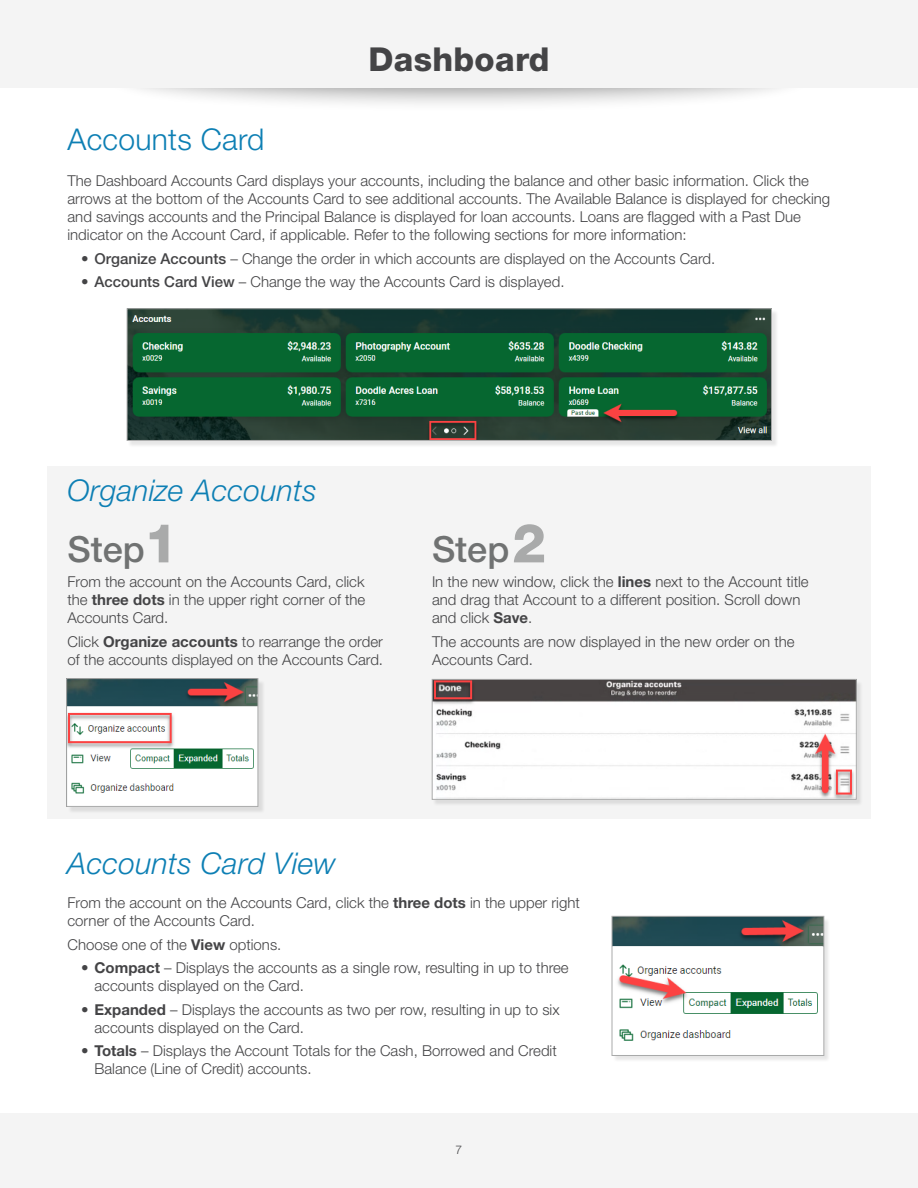
<style>
.page{position:relative;width:918px;height:1188px;background:#fff}
.page>*{position:absolute;margin:0;border:0;box-sizing:border-box;transform-origin:0 0}
.t1{font:500 36px "Helvetica Neue LT Std";color:#707272}
.t2{font:800 33px "Helvetica Neue LT Std";letter-spacing:.01em;color:#444446}
.t3{font:italic 300 30px "Helvetica Neue LT Std";letter-spacing:.01em;color:#0d7fb4}
.t4{font:300 30px "Helvetica Neue LT Std";letter-spacing:.01em;color:#0d7fb4}
.t5{font:300 15px/18px "Helvetica Neue LT Std";color:#444446}
.t6{font:300 12px "Helvetica Neue LT Std";color:#444446}
.s1{font-weight:500}
.s2{font-weight:800;font-size:54px;color:#a9aaaa}
.s3{font-weight:700}
</style>
<div class="page">
<div style="left:0;top:1113px;width:918px;height:75px;background:#f4f4f4"></div>
<div style="left:98px;top:6px;width:722px;height:107px;background:#000;opacity:.4"></div>
<div style="left:0;top:0;width:918px;height:88px;background:#f4f4f4"></div>
<div style="left:47px;top:467px;width:824px;height:352px;background:#f4f4f4"></div>
<div style="left:128px;top:309px;width:651px;height:138px;background:#e9e9e9"></div>
<img style="left:129px;top:311px;width:641px;height:128px">
<div style="left:127px;top:309px;width:645px;height:132px;border:1px solid #a9aaaa"></div>
<div style="left:433px;top:680px;width:430px;height:126px;background:#000;opacity:.1"></div>
<img style="left:434px;top:681px;width:421px;height:117px">
<div style="left:432px;top:679px;width:425px;height:121px;border:1px solid #a9aaaa"></div>
<div style="left:67px;top:679px;width:198px;height:135px;background:#000;opacity:.1"></div>
<img style="left:68px;top:680px;width:188px;height:125px">
<div style="left:66px;top:678px;width:192px;height:129px;border:1px solid #a9aaaa"></div>
<div style="left:613px;top:917px;width:218px;height:146px;background:#000;opacity:.1"></div>
<img style="left:614px;top:918px;width:208px;height:136px">
<div style="left:612px;top:916px;width:212px;height:140px;border:1px solid #a9aaaa"></div>
<h3 class="t4" style="left:68px;top:121px;width:199px">Accounts Card</h3>
<h2 class="t2" style="left:368px;top:39px;width:183px">Dashboard</h2>
<p class="t5" style="left:68px;top:172px;width:764px">The Dashboard Accounts Card displays your accounts, including the balance and other basic information. Click the arrows at the bottom of the Accounts Card to see additional accounts. The Available Balance is displayed for checking and savings accounts and the Principal Balance is displayed for loan accounts. Loans are flagged with a Past Due indicator on the Account Card, if applicable. Refer to the following sections for more information:</p>
<p class="t5" style="left:81px;top:249px;width:633px"><span class="s1">• Organize Accounts</span> – Change the order in which accounts are displayed on the Accounts Card.</p>
<p class="t5" style="left:81px;top:272px;width:482px"><span class="s1">• Accounts Card View</span> – Change the way the Accounts Card is displayed.</p>
<h3 class="t3" style="left:68px;top:472px;width:251px">Organize Accounts</h3>
<h1 class="t1" style="left:68px;top:528px;width:112px">Step <span class="s2">1</span></h1>
<p class="t5" style="left:68px;top:572px;width:299px;text-align:justify">From the account on the Accounts Card, click the <span class="s3">three dots</span> in the upper right corner of the Accounts Card.</p>
<p class="t5" style="left:68px;top:632px;width:317px">Click <span class="s3">Organize accounts</span> to rearrange the order of the accounts displayed on the Accounts Card.</p>
<h1 class="t1" style="left:432px;top:528px;width:116px">Step <span class="s2">2</span></h1>
<p class="t5" style="left:432px;top:572px;width:378px">In the new window, click the <span class="s3">lines</span> next to the Account title and drag that Account to a different position. Scroll down and click <span class="s3">Save</span>.</p>
<p class="t5" style="left:432px;top:632px;width:364px">The accounts are now displayed in the new order on the<br>Accounts Card.</p>
<h3 class="t3" style="left:68px;top:846px;width:270px">Accounts Card View</h3>
<p class="t5" style="left:68px;top:894px;width:514px">From the account on the Accounts Card, click the <span class="s3">three dots</span> in the upper right corner of the Accounts Card.</p>
<p class="t5" style="left:68px;top:935px;width:213px">Choose one of the <span class="s3">View</span> options.</p>
<p class="t5" style="left:94px;top:959px;width:476px;text-indent:-14px">• <span class="s3">Compact</span> – Displays the accounts as a single row, resulting in up to three accounts displayed on the Card.</p>
<p class="t5" style="left:94px;top:1000px;width:467px;text-indent:-14px">• <span class="s3">Expanded</span> – Displays the accounts as two per row, resulting in up to six accounts displayed on the Card.</p>
<p class="t5" style="left:94px;top:1041px;width:464px;text-indent:-14px">• <span class="s3">Totals</span> – Displays the Account Totals for the Cash, Borrowed and Credit<br>Balance (Line of Credit) accounts.</p>
<p class="t6" style="left:456px;top:1142px;width:8px">7</p>
</div>
